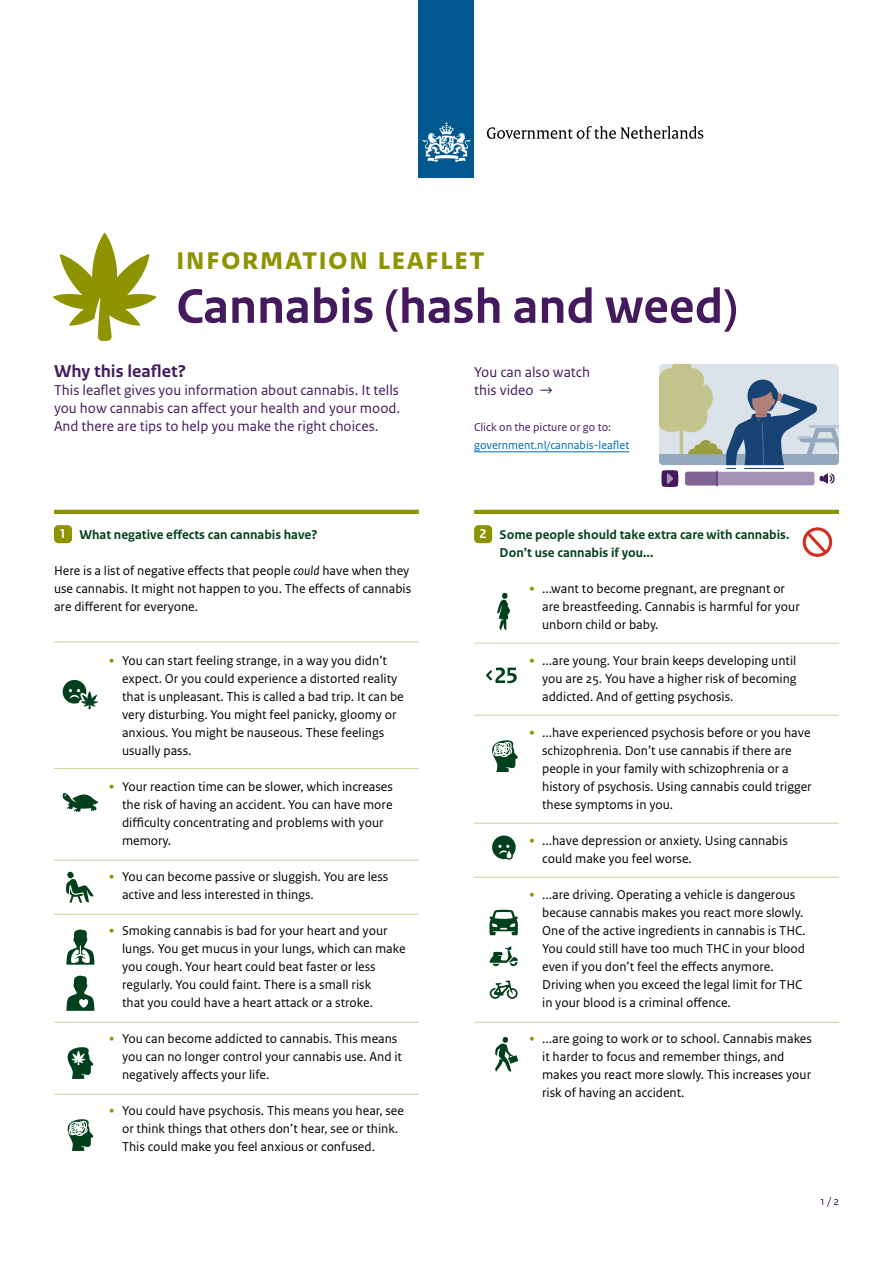
<style>
.page{position:relative;width:893px;height:1263px;background:#fff}
.page>*{position:absolute;margin:0;border:0;box-sizing:border-box;transform-origin:0 0}
.t1{font:700 51px "Rijksoverheid Sans Text";color:#44195e}
.t2{font:700 33px "Rijksoverheid Sans Text";letter-spacing:.04em;color:#8e9300}
.t3{font:700 18px "Rijksoverheid Sans Text";color:#44195e}
.t4{font:15px/18px "Rijksoverheid Sans Text";color:#44195e;text-align:justify}
.Bullet_list_met_iconen{font:13.5px/18px "Rijksoverheid Sans Text";color:#000}
.t5{font:700 13.5px "Rijksoverheid Sans Text";color:#00401c}
.t6{font:12px "Rijksoverheid Sans Text";color:#0069b3}
.t7{font:12px "Rijksoverheid Sans Text";color:#44195e}
.s1{color:#fff}
.s2{font-style:italic}
.s3{font-size:18px;color:#8e9300}
</style>
<div class="page">
<svg style="left:659px;top:364px;width:180px;height:123px;background:#adb6bd"></svg>
<svg style="left:53px;top:233px;width:104px;height:108px"></svg>
<svg style="left:492px;top:740px;width:26px;height:32px"></svg>
<svg style="left:497px;top:593px;width:13px;height:37px"></svg>
<svg style="left:492px;top:835px;width:24px;height:25px"></svg>
<svg style="left:495px;top:1037px;width:23px;height:35px"></svg>
<svg style="left:67px;top:1119px;width:26px;height:32px"></svg>
<hr style="left:54px;top:510px;width:365px;height:4px;background:#8e9300">
<hr style="left:54px;top:641px;width:365px;height:2px;background:#d0d19f">
<hr style="left:54px;top:768px;width:365px;height:1px;background:#d0d19f">
<hr style="left:54px;top:860px;width:365px;height:1px;background:#d0d19f">
<hr style="left:54px;top:914px;width:365px;height:1px;background:#d0d19f">
<hr style="left:54px;top:1022px;width:365px;height:1px;background:#d0d19f">
<hr style="left:54px;top:1094px;width:365px;height:1px;background:#d0d19f">
<hr style="left:474px;top:510px;width:365px;height:4px;background:#8e9300">
<hr style="left:474px;top:643px;width:365px;height:1px;background:#d0d19f">
<hr style="left:474px;top:715px;width:365px;height:1px;background:#d0d19f">
<hr style="left:474px;top:823px;width:365px;height:1px;background:#d0d19f">
<hr style="left:474px;top:877px;width:365px;height:1px;background:#d0d19f">
<hr style="left:474px;top:1022px;width:365px;height:1px;background:#d0d19f">
<svg style="left:67px;top:1047px;width:26px;height:32px"></svg>
<svg style="left:821px;top:1197px;width:17px;height:10px"></svg>
<svg style="left:62px;top:793px;width:36px;height:19px"></svg>
<svg style="left:66px;top:929px;width:28px;height:36px"></svg>
<svg style="left:803px;top:527px;width:29px;height:30px"></svg>
<svg style="left:486px;top:667px;width:31px;height:16px"></svg>
<svg style="left:489px;top:946px;width:29px;height:20px"></svg>
<svg style="left:490px;top:980px;width:28px;height:19px"></svg>
<svg style="left:489px;top:910px;width:29px;height:25px"></svg>
<svg style="left:66px;top:871px;width:28px;height:32px"></svg>
<svg style="left:66px;top:975px;width:28px;height:36px"></svg>
<svg style="left:63px;top:680px;width:35px;height:29px"></svg>
<div style="left:54px;top:525px;width:18px;height:18px;background:#8e9300;border-radius:4px"></div>
<div style="left:474px;top:525px;width:18px;height:18px;background:#8e9300;border-radius:4px"></div>
<div style="left:419px;top:0;width:55px;height:178px;background:#00588e"></div>
<svg style="left:423px;top:122px;width:47px;height:40px"></svg>
<svg style="left:487px;top:126px;width:216px;height:13px"></svg>
<hr style="left:474px;top:451px;width:155px;height:1px;background:#0069b3">
<h1 class="t2" style="left:176px;top:239px;width:310px">information leaflet</h1>
<h1 class="t1" style="left:176px;top:277px;width:563px">Cannabis (hash and weed)</h1>
<h2 class="t3" style="left:54px;top:361px;width:134px">Why this leaflet?</h2>
<p class="t4" style="left:54px;top:381px;width:348px">This leaflet gives you information about cannabis. It tells you how cannabis can affect your health and your mood.<br>And there are tips to help you make the right choices.</p>
<p class="t4" style="left:474px;top:363px;width:117px">You can also watch this video →</p>
<p class="t7" style="left:474px;top:420px;width:139px">Click on the picture or go to:</p>
<p class="t6" style="left:474px;top:438px;width:157px">government.nl/cannabis-leaflet</p>
<p class="t5" style="left:60px;top:527px;width:259px"><span class="s1">1</span> What negative effects can cannabis have?</p>
<p class="Bullet_list_met_iconen" style="left:54px;top:562px;width:359px">Here is a list of negative effects that people <span class="s2">could</span> have when they use cannabis. It might not happen to you. The effects of cannabis are different for everyone.</p>
<p class="Bullet_list_met_iconen" style="left:122px;top:652px;width:283px;text-indent:-13px"><span class="s3">•</span> You can start feeling strange, in a way you didn’t expect. Or you could experience a distorted reality that is unpleasant. This is called a bad trip. It can be very disturbing. You might feel panicky, gloomy or anxious. You might be nauseous. These feelings usually pass.</p>
<p class="Bullet_list_met_iconen" style="left:122px;top:778px;width:272px;text-indent:-13px"><span class="s3">•</span> Your reaction time can be slower, which increases the risk of having an accident. You can have more difficulty concentrating and problems with your memory.</p>
<p class="Bullet_list_met_iconen" style="left:122px;top:868px;width:268px;text-indent:-13px"><span class="s3">•</span> You can become passive or sluggish. You are less active and less interested in things.</p>
<p class="Bullet_list_met_iconen" style="left:122px;top:922px;width:285px;text-indent:-13px"><span class="s3">•</span> Smoking cannabis is bad for your heart and your lungs. You get mucus in your lungs, which can make you cough. Your heart could beat faster or less regularly. You could faint. There is a small risk<br>that you could have a heart attack or a stroke.</p>
<p class="Bullet_list_met_iconen" style="left:122px;top:1030px;width:282px;text-indent:-13px"><span class="s3">•</span> You can become addicted to cannabis. This means you can no longer control your cannabis use. And it negatively affects your life.</p>
<p class="Bullet_list_met_iconen" style="left:122px;top:1102px;width:283px;text-indent:-13px"><span class="s3">•</span> You could have psychosis. This means you hear, see or think things that others don’t hear, see or think.<br>This could make you feel anxious or confused.</p>
<p class="t5" style="left:480px;top:527px;width:311px"><span class="s1">2</span> Some people should take extra care with cannabis.</p>
<p class="t5" style="left:500px;top:545px;width:155px">Don’t use cannabis if you...</p>
<p class="Bullet_list_met_iconen" style="left:542px;top:580px;width:259px;text-indent:-13px"><span class="s3">•</span> ...want to become pregnant, are pregnant or are breastfeeding. Cannabis is harmful for your unborn child or baby.</p>
<p class="Bullet_list_met_iconen" style="left:542px;top:652px;width:256px;text-align:justify;text-indent:-13px"><span class="s3">•</span> ...are young. Your brain keeps developing until you are 25. You have a higher risk of becoming addicted. And of getting psychosis.</p>
<p class="Bullet_list_met_iconen" style="left:542px;top:724px;width:271px;text-indent:-13px"><span class="s3">•</span> ...have experienced psychosis before or you have schizophrenia. Don’t use cannabis if there are people in your family with schizophrenia or a history of psychosis. Using cannabis could trigger these symptoms in you.</p>
<p class="Bullet_list_met_iconen" style="left:542px;top:832px;width:247px;text-indent:-13px"><span class="s3">•</span> ...have depression or anxiety. Using cannabis could make you feel worse.</p>
<p class="Bullet_list_met_iconen" style="left:542px;top:886px;width:265px;text-indent:-13px"><span class="s3">•</span> ...are driving. Operating a vehicle is dangerous because cannabis makes you react more slowly.<br>One of the active ingredients in cannabis is THC.<br>You could still have too much THC in your blood even if you don’t feel the effects anymore.<br>Driving when you exceed the legal limit for THC in your blood is a criminal offence.</p>
<p class="Bullet_list_met_iconen" style="left:542px;top:1030px;width:271px;text-indent:-13px"><span class="s3">•</span> ...are going to work or to school. Cannabis makes it harder to focus and remember things, and makes you react more slowly. This increases your risk of having an accident.</p>
</div>
